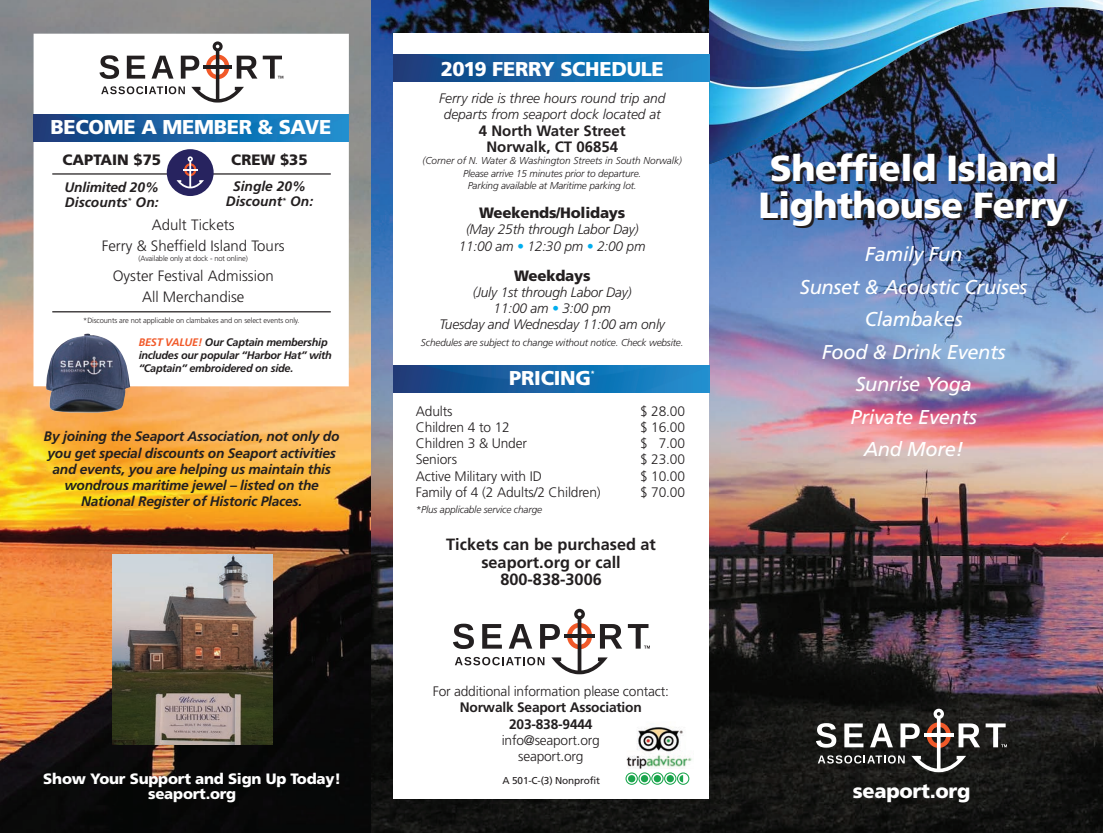
<style>
.page{position:relative;width:1103px;height:833px;background:#fff}
.page>*{position:absolute;margin:0;border:0;box-sizing:border-box;transform-origin:0 0}
.t1{font:900 36.25px/36.2px "Frutiger";letter-spacing:-.015em;color:#fff;text-align:center}
.t2{font:italic 20px/32.5px "Frutiger";letter-spacing:-.015em;color:#fff;text-align:center}
.t3{font:900 20px "Frutiger";letter-spacing:-.015em;color:#fff}
.t4{font:700 16.25px/17.6px "Frutiger";color:#231f20;text-align:center}
.t5{font:300 15px/20.8px "Frutiger";color:#231f20;text-align:center}
.t6{font:900 15px "Frutiger";letter-spacing:-.015em;color:#231f20}
.t7{font:900 15px/15px "Frutiger";letter-spacing:-.015em;color:#fff;text-align:center}
.t8{font:700 15px/16.2px "Frutiger";color:#231f20;text-align:center}
.t9{font:italic 700 13.75px/16.2px "Frutiger";letter-spacing:-.015em;color:#231f20;text-align:center}
.t10{font:300 13.75px/16.2px "Frutiger";letter-spacing:-.01em;color:#231f20;text-align:center}
.t11{font:italic 300 13.75px/16.2px "Frutiger";letter-spacing:-.015em;color:#231f20;text-align:center}
.t12{font:700 13.75px/16.2px "Frutiger";letter-spacing:-.015em;color:#231f20;text-align:center}
.t13{font:italic 700 10.88px/12.8px "Frutiger";letter-spacing:-.025em;color:#231f20}
.t14{font:italic 300 10px/12.5px "Frutiger";letter-spacing:-.015em;color:#231f20;text-align:center}
.t15{font:10px "Frutiger";letter-spacing:-.015em;color:#231f20}
.t16{font:300 7.5px "Frutiger";letter-spacing:-.015em;color:#231f20}
.t17{font:900 7.5px "Frutiger";color:#fff}
.s1{color:#f15929}
.s2{color:#00aeef}
</style>
<div class="page">
<img style="left:0;top:0;width:371px;height:832px">
<div style="left:33px;top:34px;width:316px;height:352px;background:#fff"></div>
<img style="left:371px;top:0;width:731px;height:832px">
<svg style="left:816px;top:708px;width:191px;height:64px"></svg>
<div style="left:394px;top:34px;width:315px;height:765px;background:#fff"></div>
<svg style="left:453px;top:608px;width:169px;height:66px"></svg>
<svg style="left:628px;top:624px;width:22px;height:24px"></svg>
<img style="left:46px;top:333px;width:84px;height:80px">
<img style="left:626px;top:727px;width:66px;height:41px">
<img style="left:709px;top:0;width:393px;height:164px">
<img style="left:394px;top:54px;width:315px;height:27px">
<img style="left:394px;top:365px;width:315px;height:27px">
<img style="left:34px;top:114px;width:315px;height:27px">
<hr style="left:52px;top:173px;width:279px;height:1px;background:#231f20">
<svg style="left:99px;top:41px;width:158px;height:61px"></svg>
<svg style="left:263px;top:56px;width:20px;height:23px"></svg>
<div style="left:167px;top:149px;width:47px;height:47px;background:#27235f;border-radius:50%"></div>
<svg style="left:176px;top:156px;width:28px;height:32px"></svg>
<img style="left:113px;top:554px;width:160px;height:190px">
<hr style="left:52px;top:311px;width:279px;height:1px;background:#231f20">
<svg style="left:625px;top:772px;width:64px;height:12px"></svg>
<h2 class="t3" style="left:51px;top:115px;width:282px">BECOME A MEMBER &amp; SAVE</h2>
<p class="t6" style="left:62px;top:151px;width:100px">CAPTAIN $75</p>
<p class="t9" style="left:65px;top:179px;width:96px;line-height:15px;text-align:left">Unlimited 20%<br>Discounts<sup>*</sup> On:</p>
<p class="t6" style="left:231px;top:151px;width:78px">CREW $35</p>
<p class="t9" style="left:226px;top:179px;width:89px;line-height:15px">Single 20%<br>Discount<sup>*</sup> On:</p>
<p class="t5" style="left:102px;top:214px;width:185px">Adult Tickets<br>Ferry &amp; Sheffield Island Tours</p>
<p class="t16" style="left:139px;top:254px;width:111px">(Available only at dock - not online)</p>
<p class="t5" style="left:113px;top:265px;width:162px">Oyster Festival Admission<br>All Merchandise</p>
<p class="t16" style="left:83px;top:316px;width:218px">*Discounts are not applicable on clambakes and on select events only.</p>
<p class="t13" style="left:139px;top:336px;width:195px"><span class="s1">BEST VALUE!</span> Our Captain membership includes our popular “Harbor Hat” with “Captain” embroidered on side.</p>
<p class="t9" style="left:44px;top:428px;width:297px">By joining the Seaport Association, not only do you get special discounts on Seaport activities and events, you are helping us maintain this wondrous maritime jewel – listed on the National Register of Historic Places.</p>
<p class="t7" style="left:43px;top:770px;width:299px">Show Your Support and Sign Up Today! seaport.org</p>
<h2 class="t3" style="left:440px;top:56px;width:225px">2019 FERRY SCHEDULE</h2>
<p class="t11" style="left:439px;top:90px;width:228px">Ferry ride is three hours round trip and departs from seaport dock located at</p>
<p class="t8" style="left:479px;top:122px;width:148px">4 North Water Street<br>Norwalk, CT 06854</p>
<p class="t14" style="left:422px;top:154px;width:261px">(Corner of N. Water &amp; Washington Streets in South Norwalk)<br>Please arrive 15 minutes prior to departure.<br>Parking available at Maritime parking lot.</p>
<p class="t6" style="left:479px;top:204px;width:148px">Weekends/Holidays</p>
<p class="t11" style="left:459px;top:221px;width:188px">(May 25th through Labor Day)<br>11:00 am <span class="s2">•</span> 12:30 pm <span class="s2">•</span> 2:00 pm</p>
<p class="t6" style="left:514px;top:266px;width:78px">Weekdays</p>
<p class="t11" style="left:439px;top:284px;width:227px">(July 1st through Labor Day)<br>11:00 am <span class="s2">•</span> 3:00 pm<br>Tuesday and Wednesday 11:00 am only</p>
<p class="t14" style="left:421px;top:336px;width:264px">Schedules are subject to change without notice. Check website.</p>
<h2 class="t3" style="left:509px;top:366px;width:83px">PRICING</h2>
<p class="t17" style="left:590px;top:368px;width:6px">*</p>
<p class="t10" style="left:416px;top:402px;width:38px">Adults</p>
<p class="t10" style="left:640px;top:402px;width:47px">$ 28.00</p>
<p class="t10" style="left:416px;top:419px;width:95px">Children 4 to 12</p>
<p class="t10" style="left:640px;top:419px;width:47px">$ 16.00</p>
<p class="t10" style="left:416px;top:435px;width:113px">Children 3 &amp; Under</p>
<p class="t10" style="left:640px;top:435px;width:46px">$ 7.00</p>
<p class="t10" style="left:416px;top:451px;width:43px">Seniors</p>
<p class="t10" style="left:640px;top:451px;width:47px">$ 23.00</p>
<p class="t10" style="left:416px;top:467px;width:128px">Active Military with ID</p>
<p class="t10" style="left:640px;top:467px;width:47px">$ 10.00</p>
<p class="t10" style="left:416px;top:484px;width:186px">Family of 4 (2 Adults/2 Children)</p>
<p class="t10" style="left:640px;top:484px;width:47px">$ 70.00</p>
<p class="t14" style="left:416px;top:503px;width:128px">*Plus applicable service charge</p>
<p class="t4" style="left:446px;top:535px;width:211px">Tickets can be purchased at seaport.org or call<br>800-838-3006</p>
<p class="t10" style="left:433px;top:683px;width:238px">For additional information please contact:</p>
<p class="t12" style="left:460px;top:699px;width:183px">Norwalk Seaport Association<br>203-838-9444</p>
<p class="t10" style="left:502px;top:731px;width:100px">info@seaport.org seaport.org</p>
<p class="t15" style="left:502px;top:774px;width:99px">A 501-C-(3) Nonprofit</p>
<h1 class="t1" style="left:758px;top:150px;width:311px">Sheffield Island<br>Lighthouse Ferry</h1>
<h2 class="t2" style="left:800px;top:238px;width:229px">Family Fun<br>Sunset &amp; Acoustic Cruises<br>Clambakes<br>Food &amp; Drink Events<br>Sunrise Yoga<br>Private Events<br>And More!</h2>
<h2 class="t3" style="left:852px;top:778px;width:119px">seaport.org</h2>
</div>
